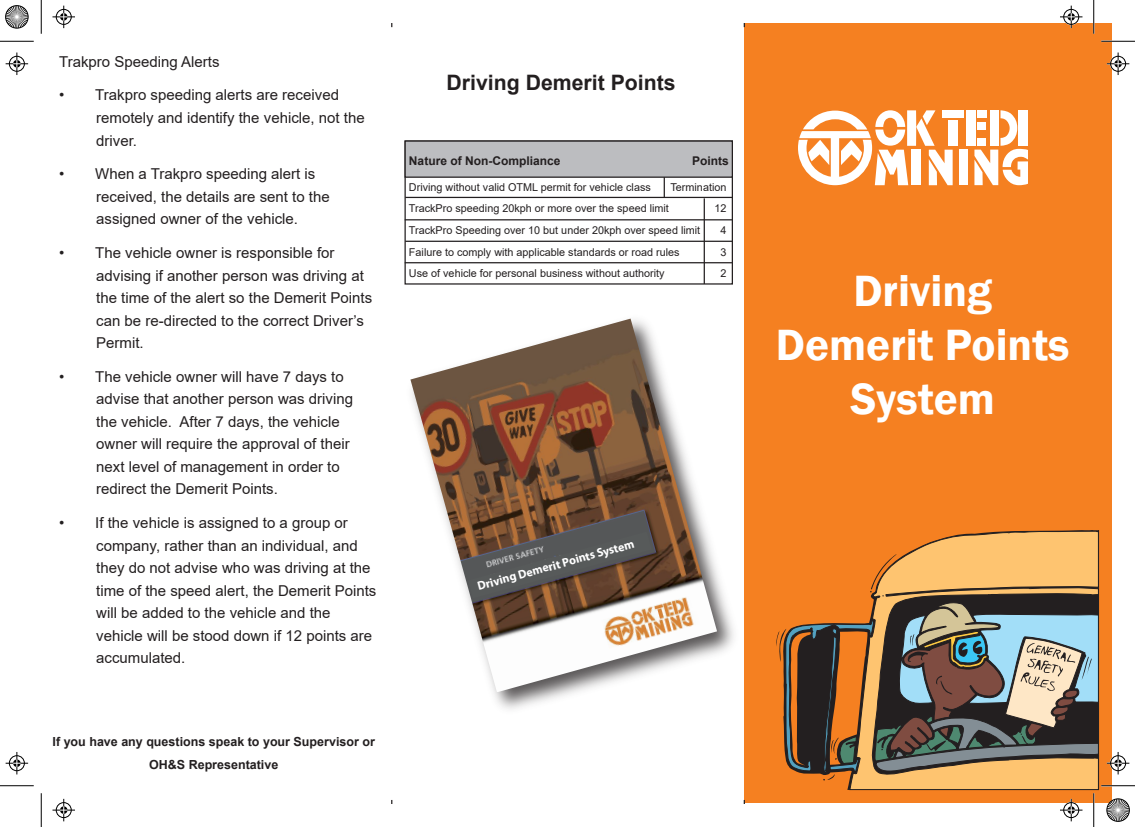
<style>
.page{position:relative;width:1135px;height:827px;background:#fff}
.page>*{position:absolute;margin:0;border:0;box-sizing:border-box;transform-origin:0 0}
.t1{font:600 45px/54px "Franklin Gothic";color:#fff;text-align:center}
.t2{font:700 21.25px "Arial";color:#231f20}
.t3{font:15px/22.5px "Arial";color:#231f20}
.t4{font:700 12.5px/22.5px "Arial";color:#231f20;text-align:center}
.t5{font:700 12.12px "Myriad Pro";color:#fff}
.t6{font:700 12px "Arial";color:#231f20}
.t7{font:10.88px "Arial";color:#231f20}
</style>
<div class="page">
<div style="left:744px;top:24px;width:367px;height:779px;background:#f58021"></div>
<div style="left:942px;top:110px;width:21px;height:8px;background:#fff"></div>
<div style="left:966px;top:110px;width:9px;height:36px;background:#fff"></div>
<div style="left:959px;top:149px;width:9px;height:36px;background:#fff"></div>
<div style="left:948px;top:120px;width:9px;height:26px;background:#fff"></div>
<svg style="left:974px;top:110px;width:54px;height:75px"></svg>
<svg style="left:798px;top:110px;width:155px;height:75px"></svg>
<svg style="left:823px;top:530px;width:276px;height:260px"></svg>
<svg style="left:850px;top:531px;width:248px;height:258px"></svg>
<svg style="left:776px;top:554px;width:322px;height:226px"></svg>
<div style="left:404px;top:140px;width:329px;height:144px;border:1px solid #231f20"></div>
<div style="left:404px;top:140px;width:329px;height:38px;background:#bcbdc0;border:1px solid #231f20"></div>
<hr style="left:405px;top:197px;width:327px;height:1px;background:#231f20">
<hr style="left:405px;top:219px;width:327px;height:1px;background:#231f20">
<hr style="left:405px;top:241px;width:327px;height:1px;background:#231f20">
<hr style="left:405px;top:262px;width:327px;height:1px;background:#231f20">
<hr style="left:704px;top:198px;width:1px;height:86px;background:#231f20">
<svg style="left:664px;top:177px;width:1px;height:20px"></svg>
<img style="left:494px;top:573px;width:240px;height:136px">
<img style="left:410px;top:318px;width:307px;height:374px">
<svg style="left:468px;top:531px;width:184px;height:67px;background:#5e5249"></svg>
<hr style="left:1101px;top:40px;width:34px;height:2px;background:#fff">
<hr style="left:0;top:41px;width:34px;height:1px;background:#000">
<hr style="left:1101px;top:41px;width:34px;height:1px;background:#000">
<hr style="left:0;top:785px;width:34px;height:1px;background:#000">
<hr style="left:1101px;top:785px;width:34px;height:1px;background:#000">
<hr style="left:41px;top:0;width:1px;height:34px;background:#000">
<hr style="left:41px;top:793px;width:1px;height:34px;background:#000">
<hr style="left:1093px;top:0;width:1px;height:34px;background:#000">
<hr style="left:1093px;top:793px;width:1px;height:34px;background:#000">
<svg style="left:52px;top:6px;width:23px;height:22px"></svg>
<svg style="left:1060px;top:6px;width:22px;height:22px"></svg>
<svg style="left:52px;top:798px;width:23px;height:23px"></svg>
<svg style="left:1060px;top:798px;width:22px;height:23px"></svg>
<svg style="left:6px;top:53px;width:22px;height:22px"></svg>
<svg style="left:6px;top:752px;width:22px;height:22px"></svg>
<svg style="left:1107px;top:53px;width:22px;height:22px"></svg>
<svg style="left:1107px;top:752px;width:22px;height:22px"></svg>
<svg style="left:5px;top:5px;width:24px;height:24px"></svg>
<svg style="left:1106px;top:797px;width:24px;height:25px"></svg>
<p class="t3" style="left:59px;top:50px;width:162px">Trakpro Speeding Alerts</p>
<p class="t3" style="left:96px;top:84px;width:270px;text-indent:-37px">• Trakpro speeding alerts are received remotely and identify the vehicle, not the driver.</p>
<p class="t3" style="left:96px;top:163px;width:235px;text-indent:-37px">• When a Trakpro speeding alert is received, the details are sent to the assigned owner of the vehicle.</p>
<p class="t3" style="left:96px;top:241px;width:277px;text-indent:-37px">• The vehicle owner is responsible for advising if another person was driving at the time of the alert so the Demerit Points can be re-directed to the correct Driver’s Permit.</p>
<p class="t3" style="left:96px;top:365px;width:258px;text-indent:-37px">• The vehicle owner will have 7 days to advise that another person was driving the vehicle. After 7 days, the vehicle owner will require the approval of their next level of management in order to redirect the Demerit Points.</p>
<p class="t3" style="left:96px;top:511px;width:282px;text-indent:-37px">• If the vehicle is assigned to a group or company, rather than an individual, and they do not advise who was driving at the time of the speed alert, the Demerit Points will be added to the vehicle and the vehicle will be stood down if 12 points are accumulated.</p>
<p class="t4" style="left:53px;top:731px;width:324px">If you have any questions speak to your Supervisor or<br>OH&amp;S Representative</p>
<h2 class="t2" style="left:447px;top:68px;width:231px">Driving Demerit Points</h2>
<p class="t6" style="left:409px;top:153px;width:153px">Nature of Non-Compliance</p>
<p class="t6" style="left:692px;top:153px;width:38px">Points</p>
<p class="t7" style="left:409px;top:179px;width:243px">Driving without valid OTML permit for vehicle class</p>
<p class="t7" style="left:670px;top:179px;width:57px">Termination</p>
<p class="t7" style="left:409px;top:201px;width:261px">TrackPro speeding 20kph or more over the speed limit</p>
<p class="t7" style="left:714px;top:201px;width:14px">12</p>
<p class="t7" style="left:409px;top:222px;width:293px">TrackPro Speeding over 10 but under 20kph over speed limit</p>
<p class="t7" style="left:720px;top:222px;width:8px">4</p>
<p class="t7" style="left:409px;top:244px;width:272px">Failure to comply with applicable standards or road rules</p>
<p class="t7" style="left:720px;top:244px;width:8px">3</p>
<p class="t7" style="left:409px;top:266px;width:257px">Use of vehicle for personal business without authority</p>
<p class="t7" style="left:720px;top:266px;width:8px">2</p>
<p class="t5" style="left:475px;top:578px;width:164px;rotate:-15deg">Driving Demerit Points System</p>
<h1 class="t1" style="left:776px;top:264px;width:295px">Driving<br>Demerit Points<br>System</h1>
</div>
